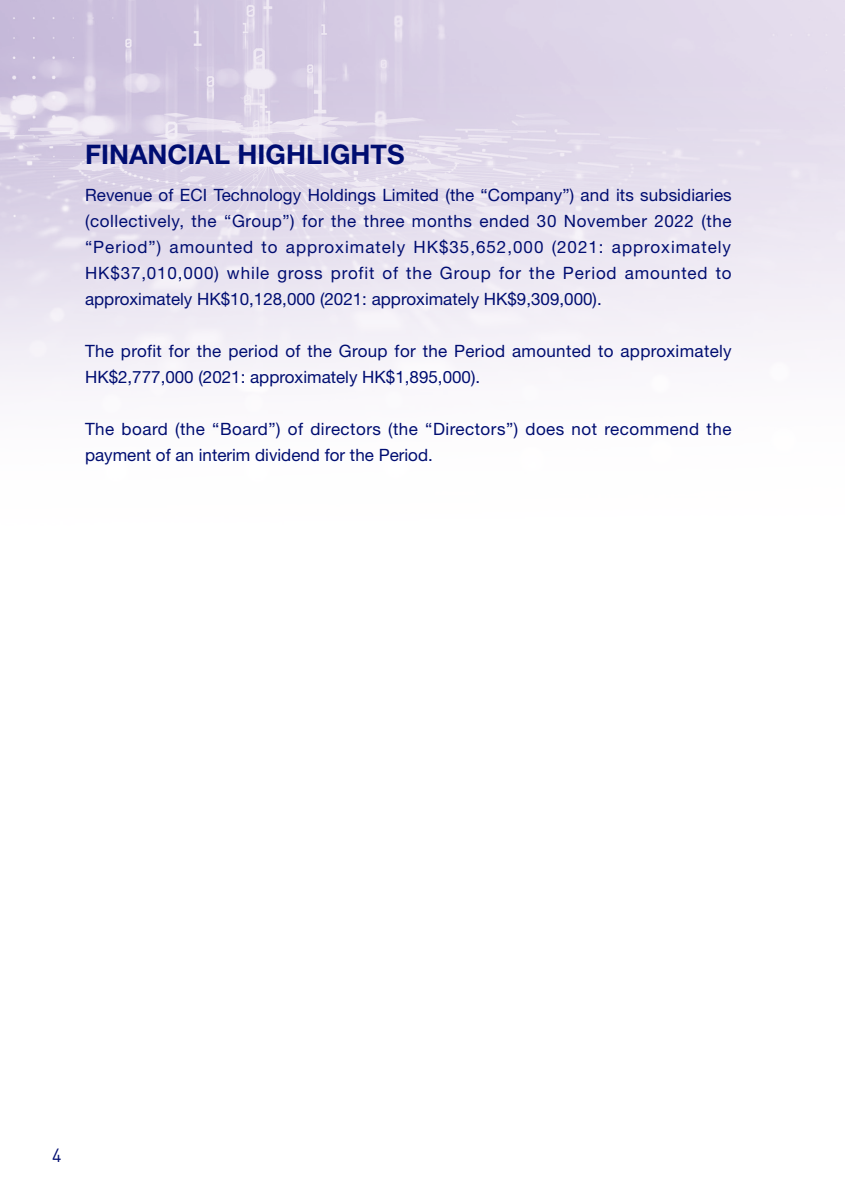
<style>
.page{position:relative;width:845px;height:1191px;background:#fff}
.page>*{position:absolute;margin:0;border:0;box-sizing:border-box;transform-origin:0 0}
.Heading{font:700 27px "Helvetica Neue LT Std";color:#000d71}
.t1{font:18.8px "DINOT";color:#000d71;scale:.95 1}
.Body_Text{font:17px/26px "Helvetica Neue LT Std";letter-spacing:.01em;color:#000d71;text-align:justify}
.Body_Text-2{font:17px/26px "Helvetica Neue LT Std";letter-spacing:.03em;color:#000d71}
</style>
<div class="page">
<img style="left:0;top:0;width:844px;height:390px">
<p class="Heading" style="left:85px;top:138px;width:321px">FINANCIAL HIGHLIGHTS</p>
<p class="Body_Text" style="left:85px;top:182px;width:648px">Revenue of ECI Technology Holdings Limited (the “Company”) and its subsidiaries (collectively, the “Group”) for the three months ended 30 November 2022 (the “Period”) amounted to approximately HK$35,652,000 (2021: approximately HK$37,010,000) while gross profit of the Group for the Period amounted to approximately HK$10,128,000 (2021: approximately HK$9,309,000).</p>
<p class="Body_Text" style="left:85px;top:338px;width:648px">The profit for the period of the Group for the Period amounted to approximately<br>HK$2,777,000 (2021: approximately HK$1,895,000).</p>
<p class="Body_Text-2" style="left:85px;top:416px;width:648px">The board (the “Board”) of directors (the “Directors”) does not recommend the payment of an interim dividend for the Period.</p>
<p class="t1" style="left:52px;top:1140px;width:11px">4</p>
</div>
